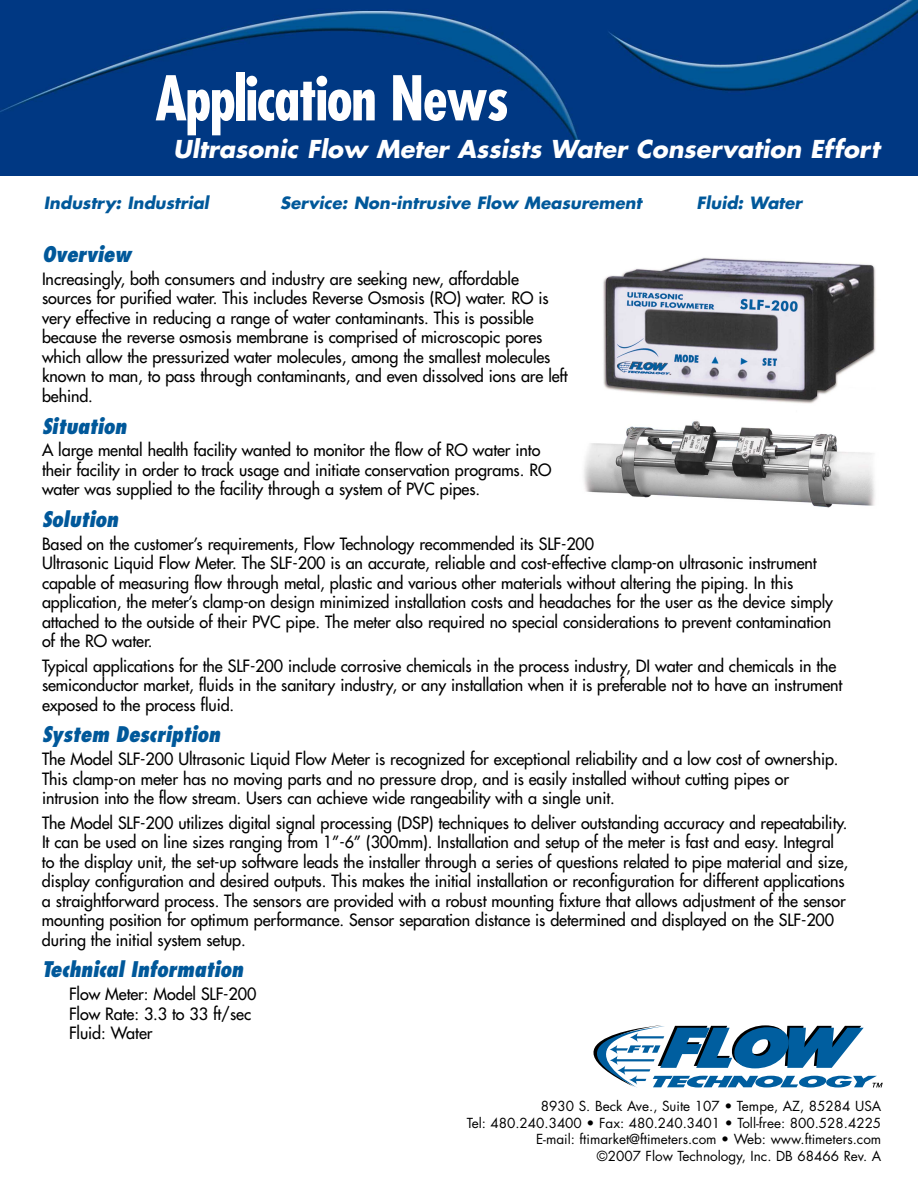
<style>
.page{position:relative;width:918px;height:1188px;background:#fff}
.page>*{position:absolute;margin:0;border:0;box-sizing:border-box;transform-origin:0 0}
.t1{font:700 condensed 60px "Futura";letter-spacing:-.025em;color:#fff}
.t2{font:italic 700 24px "Futura";color:#fff}
.t3{font:italic 800 condensed 21px "Futura";letter-spacing:-.01em;color:#00589a}
.t4{font:16.5px/19.5px "Futura";letter-spacing:-.005em;color:#000}
.t5{font:italic 700 16.5px "Futura";color:#00589a}
.t6{font:13.5px/16.5px "Futura";color:#000;text-align:right}
</style>
<div class="page">
<img style="left:0;top:0;width:918px;height:176px">
<img style="left:583px;top:421px;width:292px;height:87px">
<img style="left:603px;top:257px;width:273px;height:147px">
<svg style="left:593px;top:1025px;width:290px;height:63px"></svg>
<h1 class="t1" style="left:155px;top:72px;width:355px">Application News</h1>
<h2 class="t2" style="left:173px;top:138px;width:708px">Ultrasonic Flow Meter Assists Water Conservation Effort</h2>
<p class="t5" style="left:44px;top:195px;width:167px">Industry: Industrial</p>
<p class="t5" style="left:280px;top:195px;width:363px">Service: Non-intrusive Flow Measurement</p>
<p class="t5" style="left:697px;top:195px;width:107px">Fluid: Water</p>
<p class="t3" style="left:42px;top:245px;width:91px">Overview</p>
<p class="t4" style="left:42px;top:270px;width:527px">Increasingly, both consumers and industry are seeking new, affordable sources for purified water. This includes Reverse Osmosis (RO) water. RO is very effective in reducing a range of water contaminants. This is possible because the reverse osmosis membrane is comprised of microscopic pores which allow the pressurized water molecules, among the smallest molecules known to man, to pass through contaminants, and even dissolved ions are left behind.</p>
<p class="t3" style="left:42px;top:417px;width:86px">Situation</p>
<p class="t4" style="left:42px;top:442px;width:511px">A large mental health facility wanted to monitor the flow of RO water into their facility in order to track usage and initiate conservation programs. RO water was supplied to the facility through a system of PVC pipes.</p>
<p class="t3" style="left:42px;top:510px;width:78px">Solution</p>
<p class="t4" style="left:42px;top:535px;width:793px">Based on the customer’s requirements, Flow Technology recommended its SLF-200<br>Ultrasonic Liquid Flow Meter. The SLF-200 is an accurate, reliable and cost-effective clamp-on ultrasonic instrument capable of measuring flow through metal, plastic and various other materials without altering the piping. In this application, the meter’s clamp-on design minimized installation costs and headaches for the user as the device simply attached to the outside of their PVC pipe. The meter also required no special considerations to prevent contamination of the RO water.</p>
<p class="t4" style="left:42px;top:657px;width:802px">Typical applications for the SLF-200 include corrosive chemicals in the process industry, DI water and chemicals in the semiconductor market, fluids in the sanitary industry, or any installation when it is preferable not to have an instrument exposed to the process fluid.</p>
<p class="t3" style="left:42px;top:726px;width:180px">System Description</p>
<p class="t4" style="left:42px;top:751px;width:798px">The Model SLF-200 Ultrasonic Liquid Flow Meter is recognized for exceptional reliability and a low cost of ownership.<br>This clamp-on meter has no moving parts and no pressure drop, and is easily installed without cutting pipes or intrusion into the flow stream. Users can achieve wide rangeability with a single unit.</p>
<p class="t4" style="left:42px;top:814px;width:808px">The Model SLF-200 utilizes digital signal processing (DSP) techniques to deliver outstanding accuracy and repeatability.<br>It can be used on line sizes ranging from 1”-6” (300mm). Installation and setup of the meter is fast and easy. Integral to the display unit, the set-up software leads the installer through a series of questions related to pipe material and size, display configuration and desired outputs. This makes the initial installation or reconfiguration for different applications a straightforward process. The sensors are provided with a robust mounting fixture that allows adjustment of the sensor mounting position for optimum performance. Sensor separation distance is determined and displayed on the SLF-200 during the initial system setup.</p>
<p class="t3" style="left:42px;top:961px;width:203px">Technical Information</p>
<p class="t4" style="left:69px;top:985px;width:189px">Flow Meter: Model SLF-200<br>Flow Rate: 3.3 to 33 ft/sec<br>Fluid: Water</p>
<p class="t6" style="left:467px;top:1099px;width:416px">8930 S. Beck Ave., Suite 107 • Tempe, AZ, 85284 USA<br>Tel: 480.240.3400 • Fax: 480.240.3401 • Toll-free: 800.528.4225<br>E-mail: ftimarket@ftimeters.com • Web: www.ftimeters.com<br>©2007 Flow Technology, Inc. DB 68466 Rev. A</p>
</div>
